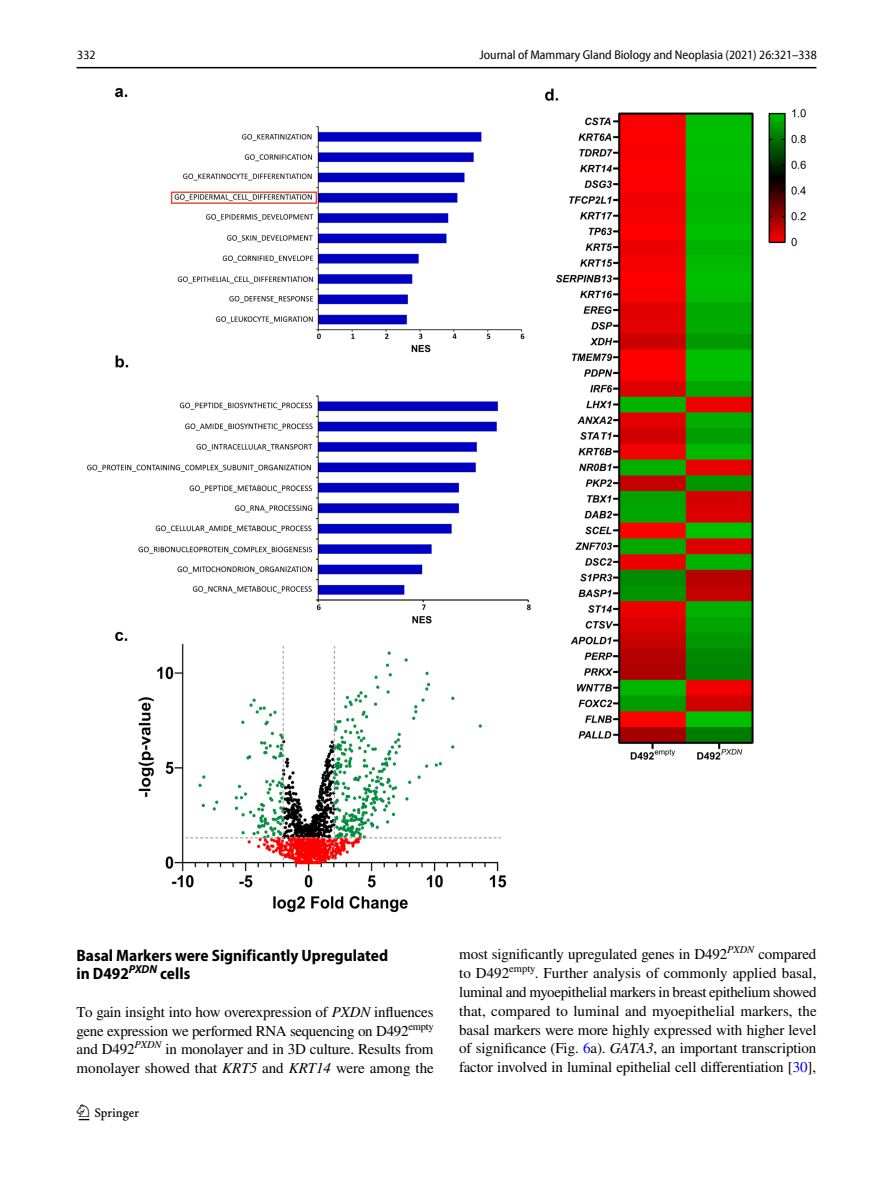
<style>
.page{position:relative;width:893px;height:1187px;background:#fff}
.page>*{position:absolute;margin:0;border:0;box-sizing:border-box;transform-origin:0 0}
.t1{font:22.5px "Springnew Regular 2";color:#000}
.t2{font:700 semi-condensed 16.5px/18.8px "Myriad Pro";color:#000}
.t3{font:15px/18.8px "STIX";letter-spacing:-.01em;color:#000;text-align:justify}
.t4{font:semi-condensed 12.75px "Myriad Pro Unic";color:#000}
.s1{font-style:italic}
.s2{color:#00f}
</style>
<div class="page">
<hr style="left:77px;top:67px;width:739px;height:1px;background:#000">
<img style="left:87px;top:87px;width:719px;height:826px">
<p class="t4" style="left:77px;top:50px;width:20px">332</p>
<p class="t4" style="left:480px;top:50px;width:339px">Journal of Mammary Gland Biology and Neoplasia (2021) 26:321–338</p>
<p class="t2" style="left:77px;top:945px;width:313px">Basal Markers were Significantly Upregulated in D492<sup>PXDN</sup> cells</p>
<p class="t3" style="left:77px;top:1003px;width:359px">To gain insight into how overexpression of <span class="s1">PXDN</span> influences gene expression we performed RNA sequencing on D492<sup>empty </sup>and D492<sup>PXDN</sup> in monolayer and in 3D culture. Results from monolayer showed that <span class="s1">KRT5</span> and <span class="s1">KRT14</span> were among the</p>
<h1 class="t1" style="left:79px;top:1104px;width:62px">1 3</h1>
<p class="t3" style="left:459px;top:946px;width:359px">most significantly upregulated genes in D492<sup>PXDN</sup> compared to D492<sup>empty</sup>. Further analysis of commonly applied basal, luminal and myoepithelial markers in breast epithelium showed that, compared to luminal and myoepithelial markers, the basal markers were more highly expressed with higher level of significance (Fig. <span class="s2">6</span>a). <span class="s1">GATA3</span>, an important transcription factor involved in luminal epithelial cell differentiation [<span class="s2">30</span>],</p>
</div>
